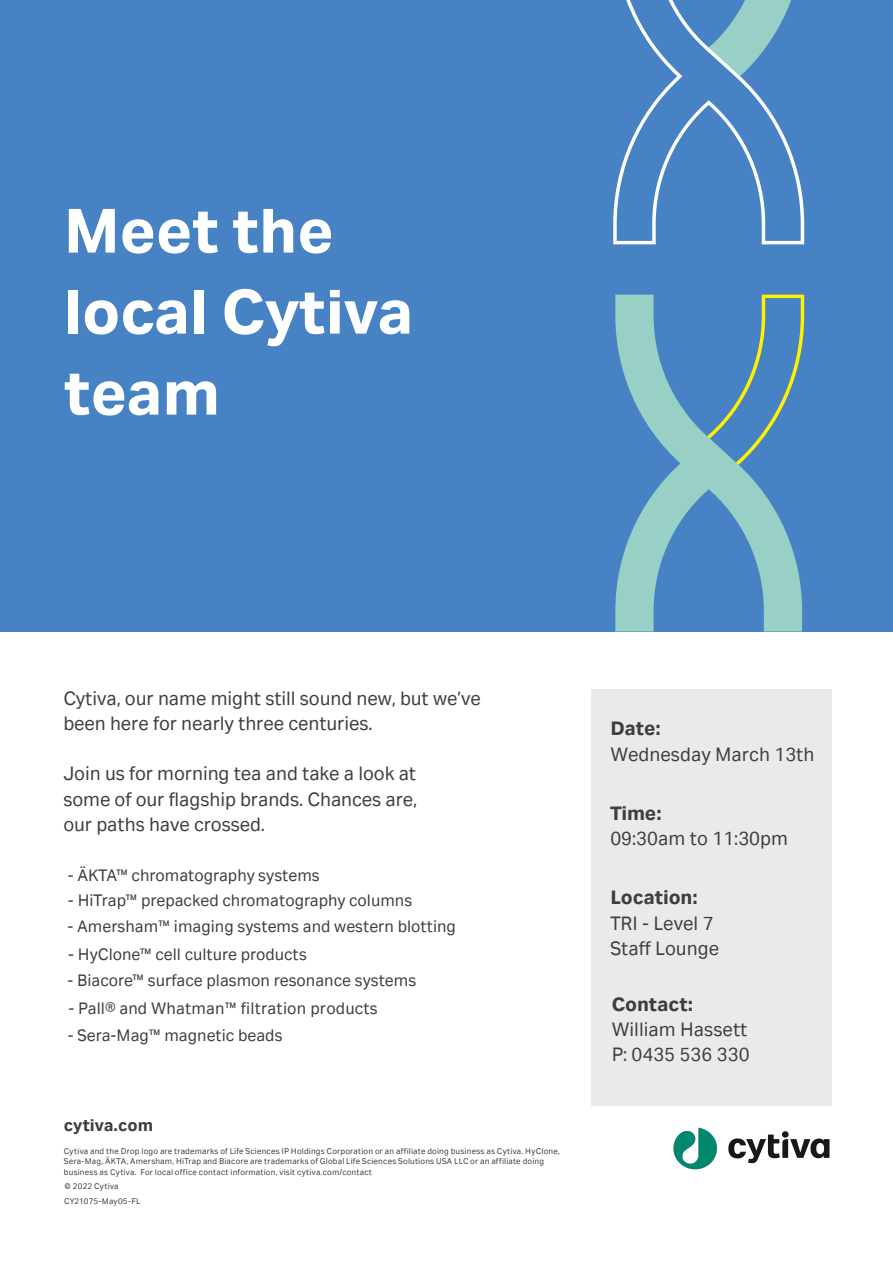
<style>
.page{position:relative;width:893px;height:1263px;background:#fff}
.page>*{position:absolute;margin:0;border:0;box-sizing:border-box;transform-origin:0 0}
.t1{font:700 67.5px/81px "Cytiva Aktiv";letter-spacing:-.005em;color:#fff}
.t2{font:21px/25.2px "Cytiva Aktiv";letter-spacing:-.005em;color:#3e3e3f}
.t3{font:700 21px "Cytiva Aktiv";letter-spacing:-.005em;color:#3e3e3f}
.t4{font:18px "Cytiva Aktiv";color:#3e3e3f}
.t5{font:700 18px "Cytiva Aktiv";color:#3e3e3f}
.t6{font:9px/10.5px "Cytiva Aktiv";letter-spacing:.02em;color:#3e3e3f}
</style>
<div class="page">
<div style="left:0;top:0;width:893px;height:631px;background:#4682c4"></div>
<div style="left:591px;top:689px;width:241px;height:416px;background:#e8eaeb"></div>
<svg style="left:613px;top:0;width:191px;height:244px"></svg>
<svg style="left:615px;top:295px;width:187px;height:336px"></svg>
<img style="left:673px;top:1127px;width:157px;height:43px">
<h1 class="t1" style="left:64px;top:189px;width:351px">Meet the local Cytiva team</h1>
<h2 class="t2" style="left:63px;top:685px;width:419px">Cytiva, our name might still sound new, but we’ve been here for nearly three centuries.</h2>
<h2 class="t2" style="left:63px;top:761px;width:355px;text-align:justify">Join us for morning tea and take a look at some of our flagship brands. Chances are, our paths have crossed.</h2>
<h3 class="t4" style="left:68px;top:865px;width:253px">- ÄKTA™ chromatography systems</h3>
<h3 class="t4" style="left:67px;top:917px;width:390px">- Amersham™ imaging systems and western blotting</h3>
<h3 class="t4" style="left:68px;top:891px;width:346px">- HiTrap™ prepacked chromatography columns</h3>
<h3 class="t4" style="left:68px;top:944px;width:240px">- HyClone™ cell culture products</h3>
<h3 class="t4" style="left:67px;top:970px;width:350px">- Biacore™ surface plasmon resonance systems</h3>
<h3 class="t4" style="left:68px;top:998px;width:311px">- Pall® and Whatman™ filtration products</h3>
<h3 class="t4" style="left:68px;top:1026px;width:216px">- Sera-Mag™ magnetic beads</h3>
<h3 class="t5" style="left:64px;top:1115px;width:91px">cytiva.com</h3>
<p class="t6" style="left:64px;top:1145px;width:498px">Cytiva and the Drop logo are trademarks of Life Sciences IP Holdings Corporation or an affiliate doing business as Cytiva. HyClone,<br>Sera-Mag, ÄKTA, Amersham, HiTrap and Biacore are trademarks of Global Life Sciences Solutions USA LLC or an affiliate doing business as Cytiva. For local office contact information, visit cytiva.com/contact</p>
<p class="t6" style="left:64px;top:1179px;width:78px;line-height:14.7px">© 2022 Cytiva<br>CY21075-May05-FL</p>
<h2 class="t3" style="left:610px;top:717px;width:52px">Date:</h2>
<h2 class="t2" style="left:610px;top:741px;width:206px">Wednesday March 13th</h2>
<h2 class="t3" style="left:610px;top:801px;width:53px">Time:</h2>
<h2 class="t2" style="left:610px;top:826px;width:179px">09:30am to 11:30pm</h2>
<h2 class="t3" style="left:610px;top:886px;width:89px">Location:</h2>
<h2 class="t2" style="left:610px;top:910px;width:110px">TRI - Level 7<br>Staff Lounge</h2>
<h2 class="t3" style="left:612px;top:992px;width:83px">Contact:</h2>
<h2 class="t2" style="left:612px;top:1016px;width:139px">William Hassett<br>P: 0435 536 330</h2>
</div>
